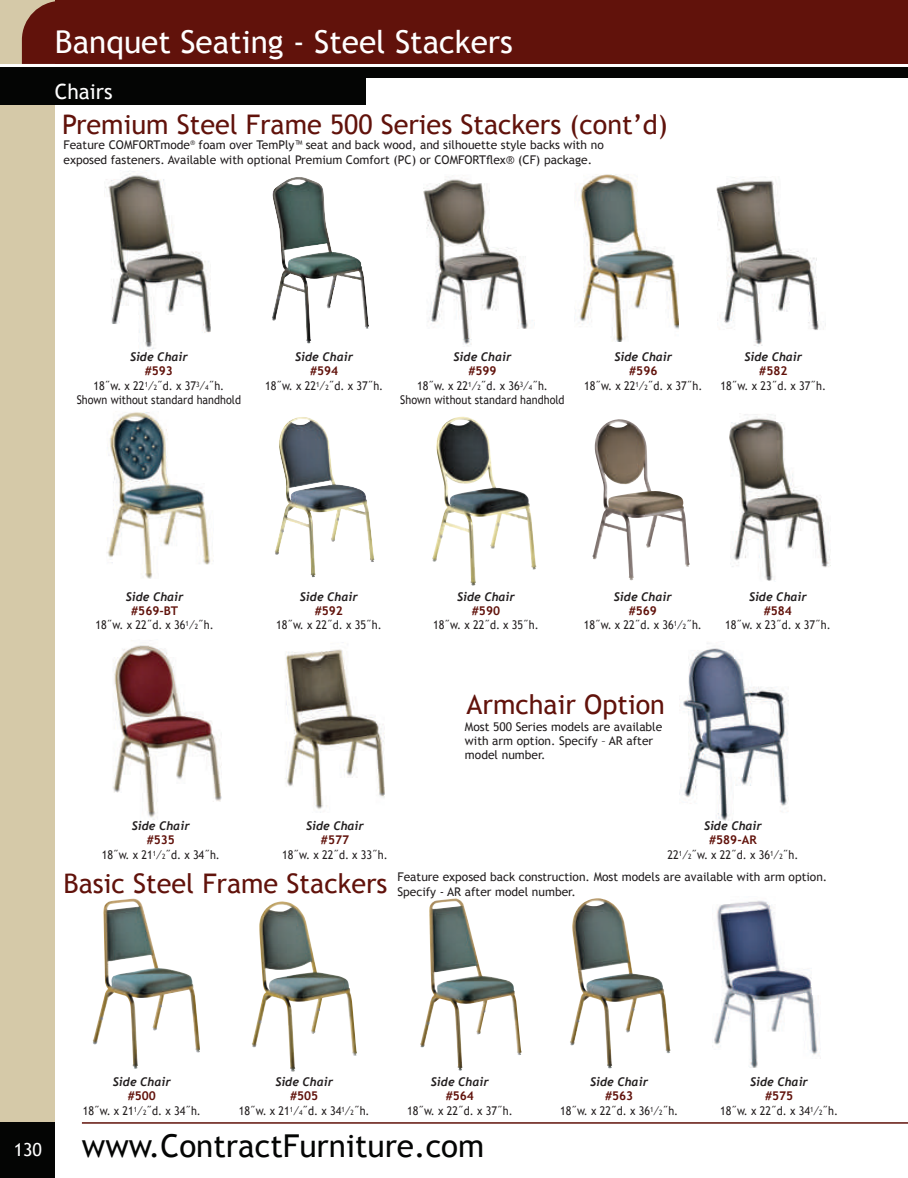
<style>
.page{position:relative;width:908px;height:1178px;background:#fff}
.page>*{position:absolute;margin:0;border:0;box-sizing:border-box;transform-origin:0 0}
.t1{font:31.5px "Trebuchet MS";color:#fff}
.t2{font:31.5px "Trebuchet MS";color:#040504}
.t3{font:27px "Trebuchet MS";color:#61120b}
.t4{font:21px "Trebuchet MS";color:#fff}
.t5{font:18px "Trebuchet MS";color:#fff}
.t6{font:12px/14.4px "Trebuchet MS";color:#231f20;text-align:center;scale:.9 1}
.t7{font:12px/14.4px "Trebuchet MS";color:#231f20}
.t8{font:italic 700 12px "Trebuchet";color:#231f20}
.t9{font:700 12px "Trebuchet MS";color:#61120b}
.s1{font-weight:700;color:#61120b}
.s2{font-size:7.2px}
</style>
<div class="page">
<div style="left:0;top:0;width:55px;height:1177px;background:#d5c9a8"></div>
<div style="left:0;top:67px;width:908px;height:11px;background:#040504"></div>
<div style="left:0;top:78px;width:365px;height:27px;background:#040504"></div>
<div style="left:0;top:1121px;width:55px;height:56px;background:#040504"></div>
<hr style="left:82px;top:1121px;width:826px;height:2px;background:#61120b">
<hr style="left:0;top:64px;width:908px;height:3px;background:#fff">
<div style="left:22px;top:1px;width:883px;height:63px;background:#61120b"></div>
<img style="left:272px;top:177px;width:97px;height:167px">
<img style="left:105px;top:171px;width:106px;height:178px">
<img style="left:423px;top:179px;width:110px;height:167px">
<img style="left:574px;top:174px;width:104px;height:168px">
<img style="left:716px;top:177px;width:108px;height:170px">
<img style="left:107px;top:412px;width:106px;height:166px">
<img style="left:287px;top:417px;width:87px;height:160px">
<img style="left:432px;top:416px;width:104px;height:169px">
<img style="left:592px;top:419px;width:97px;height:161px">
<img style="left:729px;top:414px;width:101px;height:167px">
<img style="left:113px;top:640px;width:109px;height:178px">
<img style="left:285px;top:649px;width:100px;height:161px">
<img style="left:680px;top:643px;width:109px;height:177px">
<img style="left:93px;top:898px;width:107px;height:170px">
<img style="left:252px;top:901px;width:105px;height:170px">
<img style="left:420px;top:898px;width:101px;height:172px">
<img style="left:570px;top:898px;width:100px;height:170px">
<img style="left:714px;top:900px;width:106px;height:167px">
<h1 class="t1" style="left:55px;top:23px;width:459px">Banquet Seating - Steel Stackers</h1>
<h3 class="t4" style="left:55px;top:79px;width:59px">Chairs</h3>
<h2 class="t3" style="left:62px;top:108px;width:607px">Premium Steel Frame 500 Series Stackers (cont’d)</h2>
<p class="t7" style="left:63px;top:138px;width:542px">Feature COMFORTmode<sup>®</sup> foam over TemPly™ seat and back wood, and silhouette style backs with no exposed fasteners. Available with optional Premium Comfort (PC) or COMFORTflex® (CF) package.</p>
<p class="t8" style="left:130px;top:349px;width:59px">Side Chair</p>
<p class="t6" style="left:77px;top:364px;width:184px"><span class="s1">#593<br></span>18˝w. x 22<sup>1</sup>⁄<span class="s2">2</span>˝d. x 37<sup>3</sup>⁄<span class="s2">4</span>˝h.<br>Shown without standard handhold</p>
<p class="t8" style="left:295px;top:349px;width:59px">Side Chair</p>
<p class="t6" style="left:265px;top:364px;width:133px"><span class="s1">#594<br></span>18˝w. x 22<sup>1</sup>⁄<span class="s2">2</span>˝d. x 37˝h.</p>
<p class="t8" style="left:453px;top:349px;width:59px">Side Chair</p>
<p class="t6" style="left:400px;top:364px;width:184px"><span class="s1">#599<br></span>18˝w. x 22<sup>1</sup>⁄<span class="s2">2</span>˝d. x 36<sup>3</sup>⁄<span class="s2">4</span>˝h.<br>Shown without standard handhold</p>
<p class="t8" style="left:614px;top:349px;width:59px">Side Chair</p>
<p class="t6" style="left:584px;top:364px;width:133px"><span class="s1">#596<br></span>18˝w. x 22<sup>1</sup>⁄<span class="s2">2</span>˝d. x 37˝h.</p>
<p class="t8" style="left:744px;top:349px;width:59px">Side Chair</p>
<p class="t9" style="left:759px;top:364px;width:30px">#582</p>
<p class="t6" style="left:720px;top:378px;width:119px">18˝w. x 23˝d. x 37˝h.</p>
<p class="t8" style="left:126px;top:589px;width:59px">Side Chair</p>
<p class="t6" style="left:96px;top:603px;width:133px"><span class="s1">#569-BT<br></span>18˝w. x 22˝d. x 36<sup>1</sup>⁄<span class="s2">2</span>˝h.</p>
<p class="t8" style="left:300px;top:589px;width:59px">Side Chair</p>
<p class="t9" style="left:315px;top:603px;width:30px">#592</p>
<p class="t6" style="left:276px;top:617px;width:119px">18˝w. x 22˝d. x 35˝h.</p>
<p class="t8" style="left:457px;top:589px;width:59px">Side Chair</p>
<p class="t9" style="left:472px;top:603px;width:30px">#590</p>
<p class="t6" style="left:433px;top:617px;width:119px">18˝w. x 22˝d. x 35˝h.</p>
<p class="t8" style="left:614px;top:589px;width:59px">Side Chair</p>
<p class="t6" style="left:584px;top:603px;width:133px"><span class="s1">#569<br></span>18˝w. x 22˝d. x 36<sup>1</sup>⁄<span class="s2">2</span>˝h.</p>
<p class="t8" style="left:749px;top:589px;width:59px">Side Chair</p>
<p class="t9" style="left:764px;top:603px;width:30px">#584</p>
<p class="t6" style="left:725px;top:617px;width:119px">18˝w. x 23˝d. x 37˝h.</p>
<h2 class="t3" style="left:466px;top:688px;width:200px">Armchair Option</h2>
<p class="t7" style="left:465px;top:718px;width:199px">Most 500 Series models are available with arm option. Specify – AR after model number.</p>
<p class="t8" style="left:132px;top:818px;width:59px">Side Chair</p>
<p class="t6" style="left:102px;top:832px;width:133px"><span class="s1">#535<br></span>18˝w. x 21<sup>1</sup>⁄<span class="s2">2</span>˝d. x 34˝h.</p>
<p class="t8" style="left:306px;top:818px;width:59px">Side Chair</p>
<p class="t9" style="left:321px;top:833px;width:30px">#577</p>
<p class="t6" style="left:282px;top:847px;width:119px">18˝w. x 22˝d. x 33˝h.</p>
<p class="t8" style="left:704px;top:818px;width:59px">Side Chair</p>
<p class="t6" style="left:667px;top:832px;width:147px"><span class="s1">#589-AR<br></span>22<sup>1</sup>⁄<span class="s2">2</span>˝w. x 22˝d. x 36<sup>1</sup>⁄<span class="s2">2</span>˝h.</p>
<h2 class="t3" style="left:63px;top:867px;width:325px">Basic Steel Frame Stackers</h2>
<p class="t7" style="left:397px;top:869px;width:431px">Feature exposed back construction. Most models are available with arm option.<br>Specify - AR after model number.</p>
<p class="t8" style="left:113px;top:1074px;width:59px">Side Chair</p>
<p class="t6" style="left:83px;top:1088px;width:133px"><span class="s1">#500<br></span>18˝w. x 21<sup>1</sup>⁄<span class="s2">2</span>˝d. x 34˝h.</p>
<p class="t8" style="left:275px;top:1074px;width:59px">Side Chair</p>
<p class="t6" style="left:239px;top:1088px;width:147px"><span class="s1">#505<br></span>18˝w. x 21<sup>1</sup>⁄<span class="s2">4</span>˝d. x 34<sup>1</sup>⁄<span class="s2">2</span>˝h.</p>
<p class="t8" style="left:431px;top:1074px;width:59px">Side Chair</p>
<p class="t9" style="left:446px;top:1088px;width:30px">#564</p>
<p class="t6" style="left:407px;top:1103px;width:119px">18˝w. x 22˝d. x 37˝h.</p>
<p class="t8" style="left:590px;top:1074px;width:59px">Side Chair</p>
<p class="t6" style="left:560px;top:1088px;width:133px"><span class="s1">#563<br></span>18˝w. x 22˝d. x 36<sup>1</sup>⁄<span class="s2">2</span>˝h.</p>
<p class="t8" style="left:750px;top:1074px;width:59px">Side Chair</p>
<p class="t6" style="left:720px;top:1088px;width:133px"><span class="s1">#575<br></span>18˝w. x 22˝d. x 34<sup>1</sup>⁄<span class="s2">2</span>˝h.</p>
<h3 class="t5" style="left:14px;top:1138px;width:30px">130</h3>
<h1 class="t2" style="left:82px;top:1127px;width:404px">www.ContractFurniture.com</h1>
</div>
